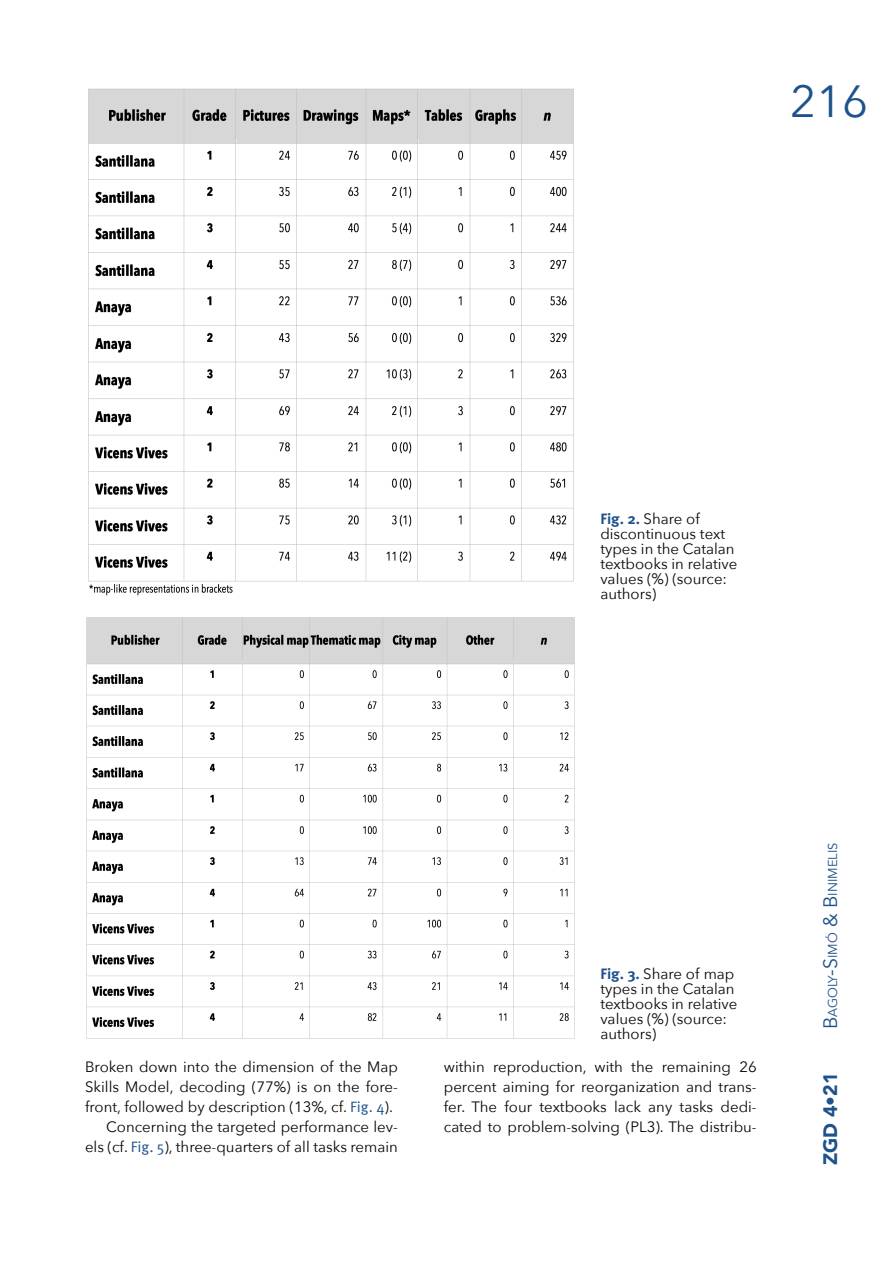
<style>
.page{position:relative;width:893px;height:1263px;background:#fff}
.page>*{position:absolute;margin:0;border:0;box-sizing:border-box;transform-origin:0 0}
.t1{font:45px "Avenir Next";color:#1e528c}
.t2{font:900 19.5px "Avenir";color:#1e528c}
.t3{font:15px/15px "Avenir Next";color:#080704}
.t4{font:12.9px "Avenir";color:#1e528c}
.s1{font-family:"Meta Pro";font-weight:700;color:#1e528c}
.s2{font-family:"Meta Pro";color:#1e528c}
.s3{font-size:19.5px}
</style>
<div class="page">
<img style="left:86px;top:617px;width:489px;height:422px">
<img style="left:88px;top:88px;width:486px;height:508px">
<h1 class="t1" style="left:790px;top:72px;width:80px">216</h1>
<p class="t3" style="left:600px;top:512px;width:139px"><span class="s1">Fig. 2.</span> Share of discontinuous text types in the Catalan textbooks in relative values (%) (source: authors)</p>
<p class="t3" style="left:85px;top:1059px;width:314px">Broken down into the dimension of the Map</p>
<p class="t3" style="left:85px;top:1079px;width:314px">Skills Model, decoding (77%) is on the fore-</p>
<p class="t3" style="left:85px;top:1099px;width:309px">front, followed by description (13%, cf. <span class="s2">Fig. 4</span>).</p>
<p class="t3" style="left:106px;top:1119px;width:293px">Concerning the targeted performance lev-</p>
<p class="t3" style="left:85px;top:1139px;width:314px">els (cf. <span class="s2">Fig. 5</span>), three-quarters of all tasks remain</p>
<p class="t3" style="left:600px;top:967px;width:139px"><span class="s1">Fig. 3.</span> Share of map types in the Catalan textbooks in relative values (%) (source: authors)</p>
<p class="t3" style="left:444px;top:1057px;width:314px;line-height:20px;text-align:justify">within reproduction, with the remaining 26 percent aiming for reorganization and trans&shy;fer. The four textbooks lack any tasks dedi&shy;cated to problem-solving (PL3). The distribu-</p>
<p class="t4" style="left:824px;top:1029px;width:188px;rotate:-90deg"><span class="s3">B</span>AGOLY<span class="s3">-S</span>IMÓ <span class="s3">&amp; B</span>INIMELIS</p>
<h2 class="t2" style="left:818px;top:1165px;width:94px;rotate:-90deg">ZGD 4•21</h2>
</div>
